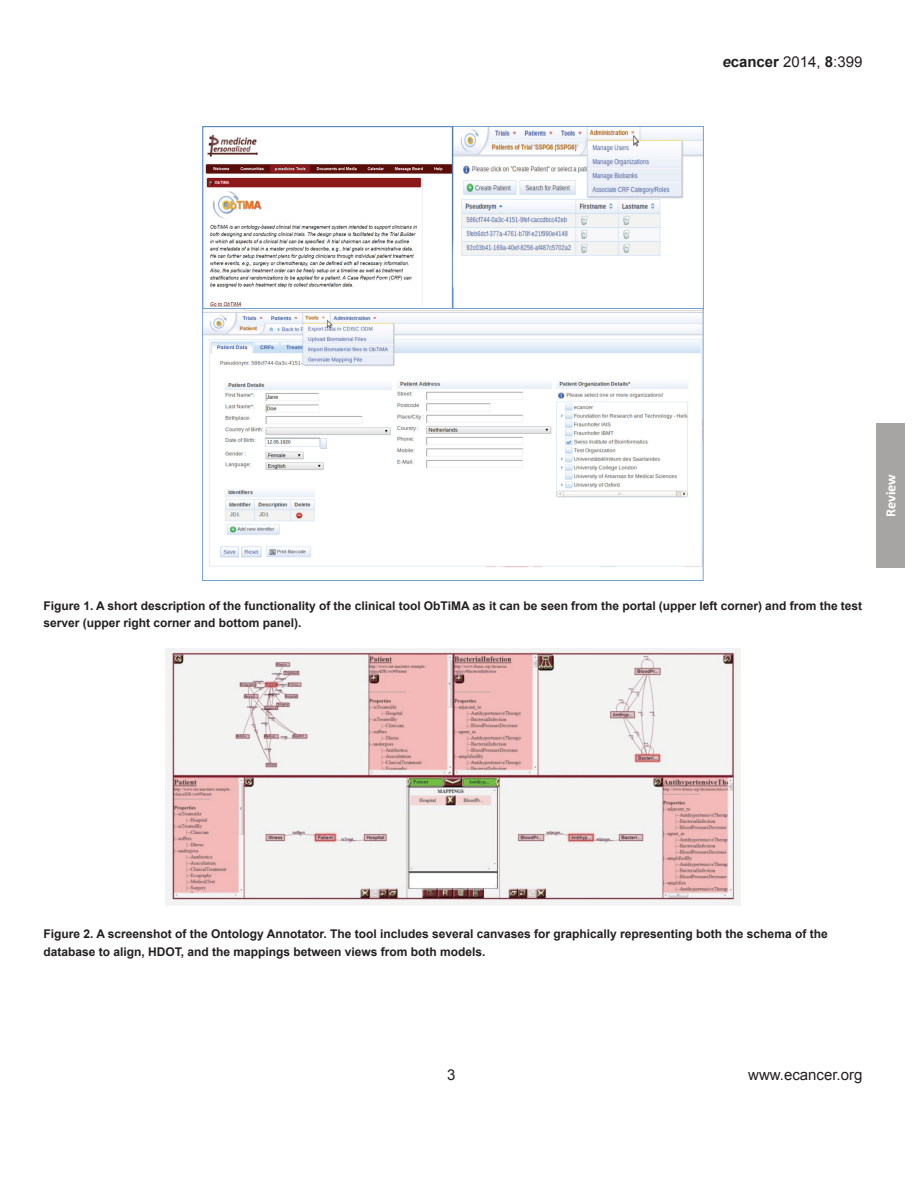
<style>
.page{position:relative;width:918px;height:1186px;background:#fff}
.page>*{position:absolute;margin:0;border:0;box-sizing:border-box;transform-origin:0 0}
.t1{font:15px "Arial";color:#231f20}
.t2{font:700 14.25px "Calibri";letter-spacing:-.005em;color:#fff}
.t3{font:700 12px/16.5px "Arial";color:#231f20}
.s1{font-weight:700;font-style:italic}
.s2{font-weight:700}
</style>
<div class="page">
<div style="left:876px;top:423px;width:29px;height:144px;background:#a7a5a4"></div>
<img style="left:203px;top:126px;width:500px;height:454px">
<img style="left:165px;top:648px;width:576px;height:257px">
<p class="t1" style="left:722px;top:52px;width:142px"><span class="s1">e</span><span class="s2">cancer</span> 2014, <span class="s2">8</span>:399</p>
<p class="t2" style="left:882px;top:517px;width:44px;rotate:-90deg">Review</p>
<p class="t3" style="left:44px;top:598px;width:820px">Figure 1. A short description of the functionality of the clinical tool ObTiMA as it can be seen from the portal (upper left corner) and from the test server (upper right corner and bottom panel).</p>
<p class="t3" style="left:44px;top:925px;width:786px;line-height:18px">Figure 2. A screenshot of the Ontology Annotator. The tool includes several canvases for graphically representing both the schema of the database to align, HDOT, and the mappings between views from both models.</p>
<p class="t1" style="left:447px;top:1065px;width:10px">3</p>
<p class="t1" style="left:748px;top:1065px;width:116px">www.ecancer.org</p>
</div>
